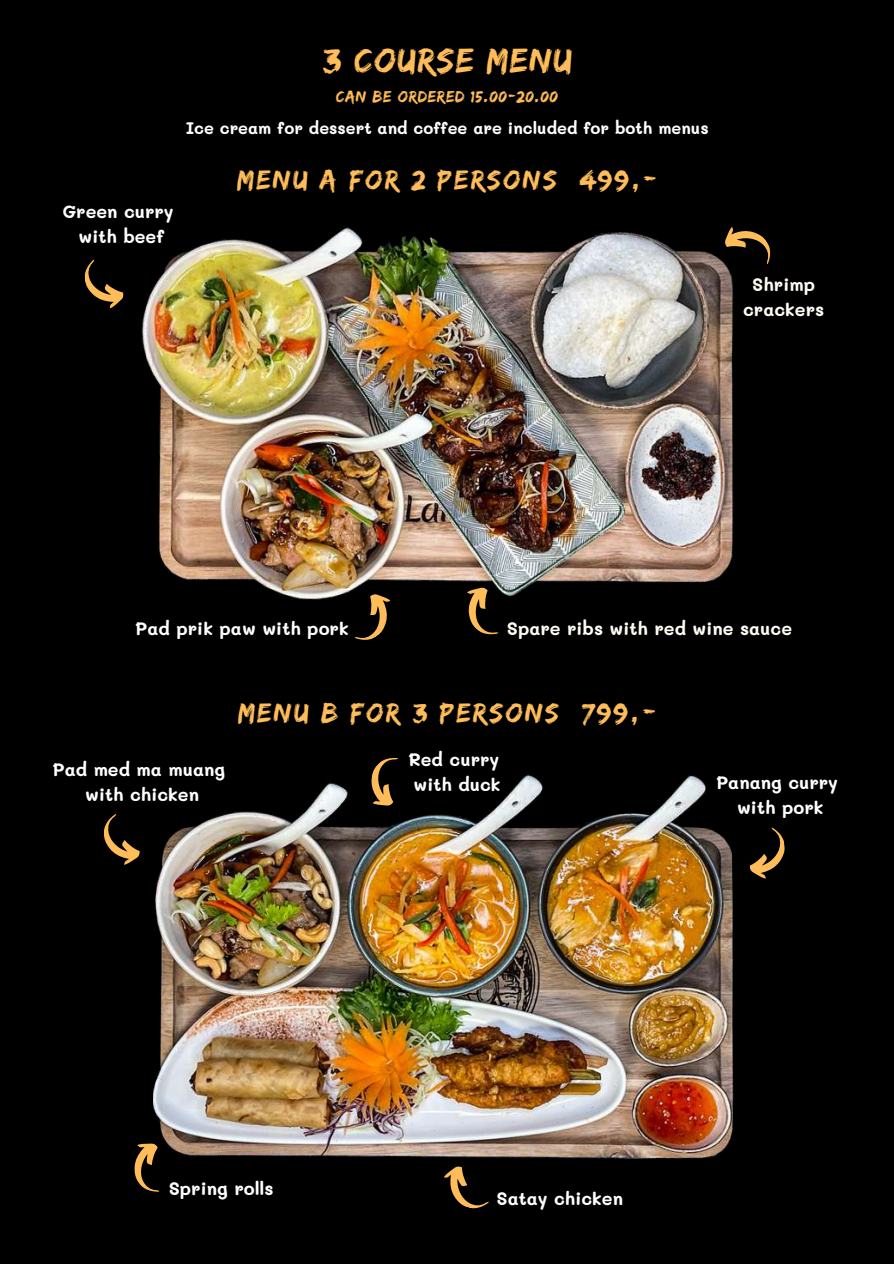
<style>
.page{position:relative;width:894px;height:1264px;background:#fff}
.page>*{position:absolute;margin:0;border:0;box-sizing:border-box;transform-origin:0 0}
.t1{font:36px "Edo";letter-spacing:.04em;color:#ffbd59}
.t2{font:28.5px "Edo";letter-spacing:.08em;color:#ffbd59}
.t3{font:700 18px/24.8px "Mali";color:#fff;text-align:center}
.t4{font:700 18px/24.8px "Mali";color:#fffcf3;text-align:center}
.t5{font:16.8px "Edo";letter-spacing:.045em;color:#ffbd59}
.t6{font:700 16.5px "Mali";color:#fff}
</style>
<div class="page">
<div style="left:0;top:0;width:893px;height:1263px;background:#000"></div>
<img style="left:153px;top:775px;width:581px;height:383px">
<img style="left:141px;top:227px;width:592px;height:373px">
<svg style="left:84px;top:259px;width:40px;height:50px"></svg>
<svg style="left:718px;top:227px;width:53px;height:51px"></svg>
<svg style="left:452px;top:580px;width:63px;height:55px"></svg>
<svg style="left:340px;top:588px;width:62px;height:52px"></svg>
<svg style="left:104px;top:814px;width:36px;height:51px"></svg>
<svg style="left:356px;top:758px;width:61px;height:55px"></svg>
<svg style="left:749px;top:827px;width:36px;height:52px"></svg>
<svg style="left:134px;top:1135px;width:46px;height:57px"></svg>
<svg style="left:444px;top:1166px;width:45px;height:43px"></svg>
<h1 class="t1" style="left:322px;top:40px;width:251px">3 COURSE MENU</h1>
<p class="t5" style="left:336px;top:87px;width:223px">CAN BE ORDERED 15.00-20.00</p>
<p class="t6" style="left:186px;top:117px;width:524px">Ice cream for dessert and coffee are included for both menus</p>
<p class="t3" style="left:62px;top:198px;width:113px">Green curry with beef</p>
<h2 class="t2" style="left:237px;top:163px;width:421px">MENU A FOR 2 PERSONS 499,-</h2>
<p class="t4" style="left:743px;top:271px;width:82px">Shrimp crackers</p>
<p class="t3" style="left:135px;top:615px;width:215px">Pad prik paw with pork</p>
<p class="t4" style="left:506px;top:615px;width:287px">Spare ribs with red wine sauce</p>
<p class="t3" style="left:52px;top:756px;width:174px">Pad med ma muang with chicken</p>
<h2 class="t2" style="left:238px;top:696px;width:419px">MENU B FOR 3 PERSONS 799,-</h2>
<p class="t3" style="left:408px;top:746px;width:94px;text-align:left">Red curry with duck</p>
<p class="t3" style="left:715px;top:769px;width:123px">Panang curry with pork</p>
<p class="t3" style="left:169px;top:1174px;width:106px">Spring rolls</p>
<p class="t3" style="left:496px;top:1185px;width:128px">Satay chicken</p>
</div>
